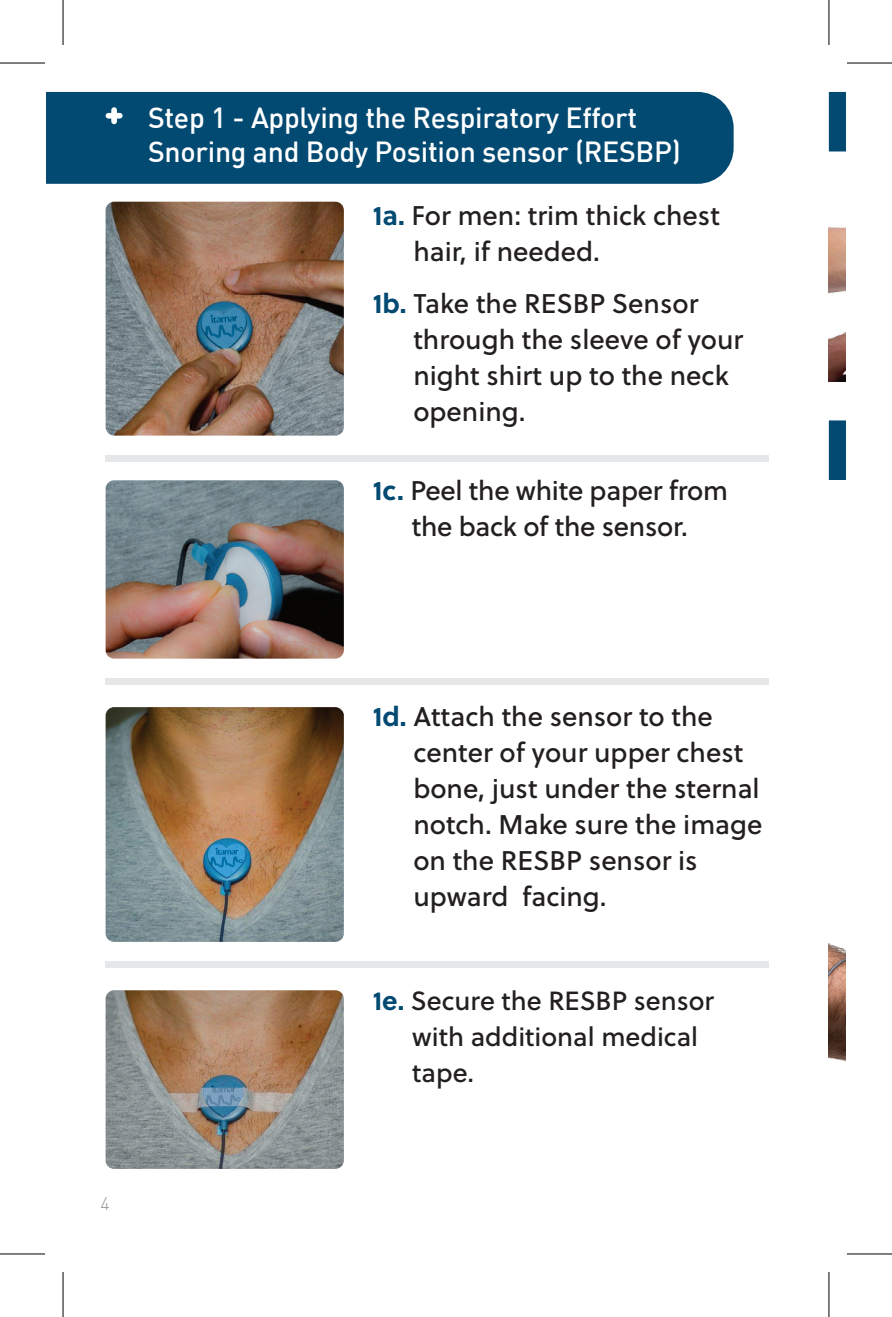
<style>
.page{position:relative;width:892px;height:1317px;background:#fff}
.page>*{position:absolute;margin:0;border:0;box-sizing:border-box;transform-origin:0 0}
.t1{font:500 28.5px/34.2px "DIN";letter-spacing:-.01em;color:#fff}
.t2{font:27px "Soleil Bk";color:#231f20}
.t3{font:26.4px "Soleil Bk";color:#231f20}
.t4{font:300 18px "DIN";color:#939598}
.s1{font-family:"Soleil";font-weight:700;color:#034a72}
</style>
<div class="page">
<svg style="left:828px;top:420px;width:17px;height:60px"></svg>
<svg style="left:828px;top:92px;width:17px;height:59px"></svg>
<div style="left:46px;top:92px;width:687px;height:92px;background:#034a72"></div>
<div style="left:108px;top:113px;width:12px;height:6px;background:#fff"></div>
<div style="left:111px;top:110px;width:6px;height:11px;background:#fff"></div>
<img style="left:106px;top:202px;width:238px;height:233px">
<img style="left:828px;top:227px;width:17px;height:154px">
<img style="left:106px;top:990px;width:238px;height:179px">
<img style="left:106px;top:480px;width:238px;height:178px">
<img style="left:106px;top:707px;width:238px;height:235px">
<div style="left:106px;top:455px;width:663px;height:6px;background:#e6e7e9"></div>
<div style="left:106px;top:679px;width:663px;height:6px;background:#e6e7e9"></div>
<div style="left:106px;top:961px;width:663px;height:6px;background:#e6e7e9"></div>
<img style="left:828px;top:943px;width:17px;height:118px">
<svg style="left:829px;top:0;width:1px;height:45px"></svg>
<svg style="left:829px;top:1272px;width:1px;height:45px"></svg>
<hr style="left:0;top:62px;width:45px;height:2px;background:#000">
<hr style="left:846px;top:62px;width:45px;height:2px;background:#000">
<hr style="left:0;top:1253px;width:45px;height:1px;background:#000">
<hr style="left:846px;top:1253px;width:45px;height:1px;background:#000">
<hr style="left:62px;top:0;width:2px;height:45px;background:#000">
<hr style="left:62px;top:1272px;width:2px;height:45px;background:#000">
<hr style="left:828px;top:0;width:1px;height:45px;background:#000">
<hr style="left:828px;top:1272px;width:1px;height:45px;background:#000">
<p class="t1" style="left:148px;top:99px;width:534px">Step 1 - Applying the Respiratory Effort<br>Snoring and Body Position sensor (RESBP)</p>
<p class="t2" style="left:373px;top:195px;width:348px"><span class="s1">1a.</span> For men: trim thick chest</p>
<p class="t2" style="left:413px;top:232px;width:188px">hair, if needed.</p>
<p class="t2" style="left:373px;top:283px;width:327px"><span class="s1">1b.</span> Take the RESBP Sensor</p>
<p class="t2" style="left:413px;top:319px;width:331px">through the sleeve of your</p>
<p class="t2" style="left:413px;top:355px;width:317px">night shirt up to the neck</p>
<p class="t2" style="left:413px;top:391px;width:114px">opening.</p>
<p class="t2" style="left:373px;top:470px;width:357px"><span class="s1">1c.</span> Peel the white paper from</p>
<p class="t2" style="left:411px;top:506px;width:278px">the back of the sensor.</p>
<p class="t4" style="left:100px;top:1192px;width:11px">4</p>
<p class="t2" style="left:373px;top:696px;width:341px"><span class="s1">1d.</span> Attach the sensor to the</p>
<p class="t2" style="left:413px;top:732px;width:331px">center of your upper chest</p>
<p class="t2" style="left:413px;top:768px;width:348px">bone, just under the sternal</p>
<p class="t2" style="left:413px;top:804px;width:350px">notch. Make sure the image</p>
<p class="t2" style="left:413px;top:840px;width:286px">on the RESBP sensor is</p>
<p class="t2" style="left:413px;top:876px;width:195px">upward facing.</p>
<p class="t3" style="left:373px;top:980px;width:342px"><span class="s1">1e.</span> Secure the RESBP sensor</p>
<p class="t3" style="left:412px;top:1016px;width:287px">with additional medical</p>
<p class="t3" style="left:412px;top:1052px;width:63px">tape.</p>
</div>
